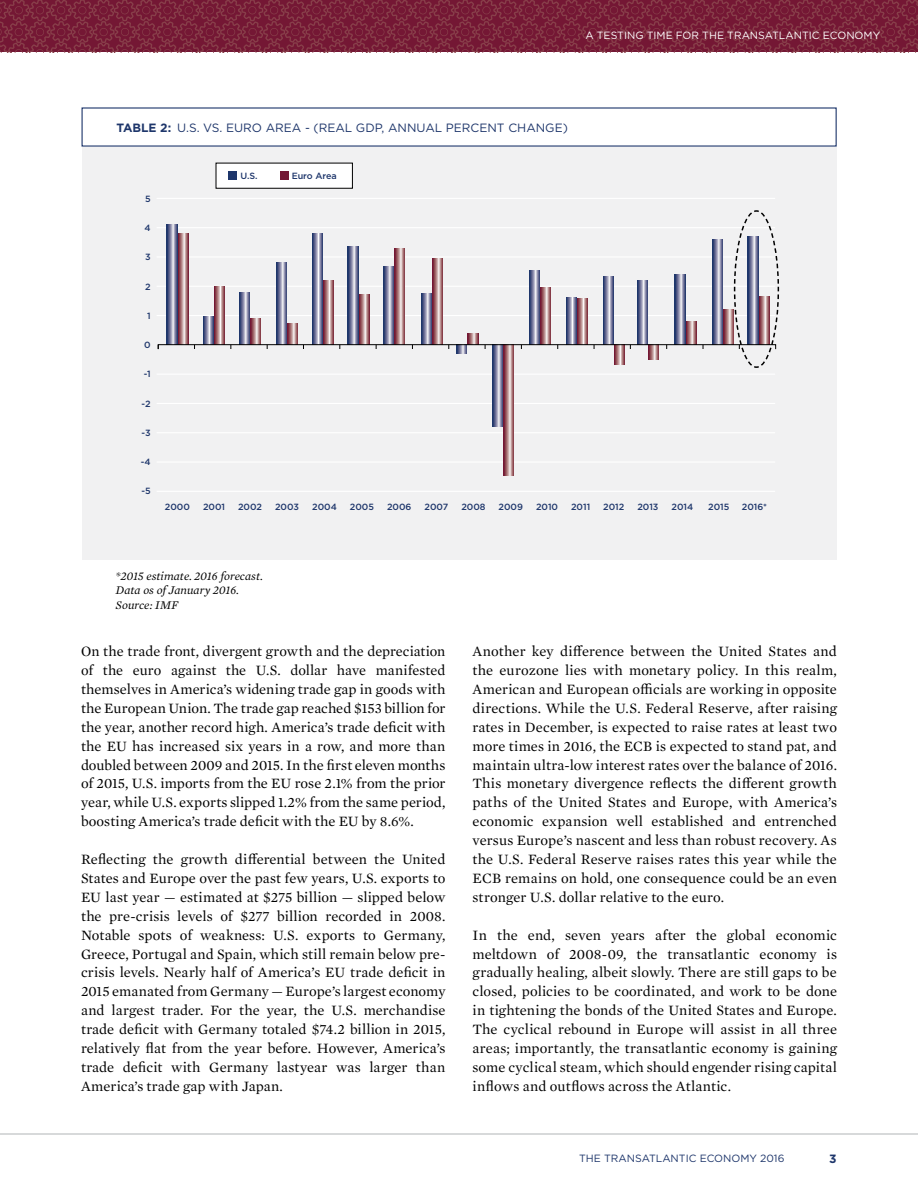
<style>
.page{position:relative;width:918px;height:1188px;background:#fff}
.page>*{position:absolute;margin:0;border:0;box-sizing:border-box;transform-origin:0 0}
.t1{font:14.55px/18.9px "Mercury Text G1";letter-spacing:.005em;color:#000;text-align:justify}
.t2{font:italic 12px/14.4px "Mercury Text G1";color:#000}
.t3{font:12px "Gotham";color:#1e366b}
.t4{font:700 12px "Gotham";color:#1e366b}
.t5{font:10.5px "Gotham";color:#fff}
.t6{font:10.5px "Gotham";color:#1e366b}
.t7{font:500 9px "Gotham";color:#1e366b}
.s1{font-weight:700}
</style>
<div class="page">
<svg style="left:1px;top:0;width:917px;height:52px;background:#792239"></svg>
<svg style="left:0;top:0;width:1px;height:52px"></svg>
<hr style="left:0;top:1134px;width:918px;height:1px;background:#b1b4b6">
<div style="left:82px;top:108px;width:754px;height:452px;background:#f1f1f2"></div>
<hr style="left:157px;top:315px;width:618px;height:1px;background:#fff">
<hr style="left:157px;top:403px;width:618px;height:1px;background:#fff">
<hr style="left:157px;top:374px;width:618px;height:1px;background:#fff">
<hr style="left:157px;top:432px;width:618px;height:1px;background:#fff">
<hr style="left:157px;top:461px;width:618px;height:2px;background:#fff">
<hr style="left:157px;top:491px;width:618px;height:1px;background:#fff">
<hr style="left:157px;top:286px;width:618px;height:1px;background:#fff">
<hr style="left:157px;top:256px;width:618px;height:2px;background:#fff">
<hr style="left:157px;top:227px;width:618px;height:1px;background:#fff">
<hr style="left:157px;top:198px;width:618px;height:1px;background:#fff">
<div style="left:82px;top:108px;width:754px;height:38px;background:#fff"></div>
<svg style="left:323px;top:280px;width:10px;height:64px"></svg>
<svg style="left:312px;top:234px;width:10px;height:110px"></svg>
<svg style="left:359px;top:294px;width:10px;height:50px"></svg>
<svg style="left:348px;top:247px;width:10px;height:97px"></svg>
<svg style="left:395px;top:249px;width:10px;height:95px"></svg>
<svg style="left:384px;top:266px;width:10px;height:78px"></svg>
<svg style="left:433px;top:258px;width:10px;height:86px"></svg>
<svg style="left:421px;top:293px;width:11px;height:51px"></svg>
<svg style="left:457px;top:334px;width:21px;height:19px"></svg>
<svg style="left:504px;top:346px;width:10px;height:130px"></svg>
<svg style="left:493px;top:346px;width:10px;height:80px"></svg>
<svg style="left:540px;top:287px;width:11px;height:57px"></svg>
<svg style="left:529px;top:270px;width:11px;height:74px"></svg>
<svg style="left:577px;top:299px;width:10px;height:45px"></svg>
<svg style="left:566px;top:298px;width:10px;height:46px"></svg>
<svg style="left:614px;top:346px;width:10px;height:18px"></svg>
<svg style="left:603px;top:277px;width:10px;height:67px"></svg>
<svg style="left:648px;top:346px;width:11px;height:13px"></svg>
<svg style="left:637px;top:280px;width:11px;height:64px"></svg>
<svg style="left:686px;top:322px;width:10px;height:22px"></svg>
<svg style="left:675px;top:275px;width:10px;height:69px"></svg>
<svg style="left:724px;top:309px;width:9px;height:35px"></svg>
<svg style="left:713px;top:239px;width:10px;height:105px"></svg>
<svg style="left:288px;top:324px;width:10px;height:20px"></svg>
<svg style="left:276px;top:263px;width:11px;height:81px"></svg>
<svg style="left:251px;top:318px;width:10px;height:26px"></svg>
<svg style="left:239px;top:292px;width:11px;height:52px"></svg>
<svg style="left:214px;top:287px;width:10px;height:57px"></svg>
<svg style="left:203px;top:316px;width:10px;height:28px"></svg>
<svg style="left:178px;top:234px;width:10px;height:110px"></svg>
<svg style="left:167px;top:225px;width:10px;height:119px"></svg>
<div style="left:158px;top:344px;width:618px;height:5px;border:1px solid #000"></div>
<div style="left:216px;top:163px;width:137px;height:26px;background:#fff;border:1px solid #000"></div>
<div style="left:228px;top:171px;width:9px;height:9px;background:#1e366b"></div>
<div style="left:280px;top:171px;width:9px;height:9px;background:#741734"></div>
<svg style="left:733px;top:210px;width:47px;height:158px"></svg>
<p class="t5" style="left:585px;top:28px;width:296px">A TESTING TIME FOR THE TRANSATLANTIC ECONOMY</p>
<p class="t3" style="left:116px;top:120px;width:453px"><span class="s1">TABLE 2:</span> U.S. VS. EURO AREA - (REAL GDP, ANNUAL PERCENT CHANGE)</p>
<p class="t7" style="left:145px;top:193px;width:7px">5</p>
<p class="t7" style="left:145px;top:222px;width:8px">4</p>
<p class="t7" style="left:145px;top:251px;width:7px">3</p>
<p class="t7" style="left:145px;top:281px;width:7px">2</p>
<p class="t7" style="left:147px;top:310px;width:5px">1</p>
<p class="t7" style="left:144px;top:339px;width:8px">0</p>
<p class="t7" style="left:144px;top:368px;width:8px">-1</p>
<p class="t7" style="left:142px;top:398px;width:11px">-2</p>
<p class="t7" style="left:142px;top:427px;width:11px">-3</p>
<p class="t7" style="left:141px;top:456px;width:11px">-4</p>
<p class="t7" style="left:141px;top:485px;width:11px">-5</p>
<p class="t7" style="left:240px;top:170px;width:19px">U.S.</p>
<p class="t7" style="left:292px;top:170px;width:47px">Euro Area</p>
<p class="t7" style="left:165px;top:501px;width:27px">2000</p>
<p class="t7" style="left:203px;top:501px;width:24px">2001</p>
<p class="t7" style="left:238px;top:501px;width:25px">2002</p>
<p class="t7" style="left:275px;top:501px;width:26px">2003</p>
<p class="t7" style="left:312px;top:501px;width:26px">2004</p>
<p class="t7" style="left:350px;top:501px;width:26px">2005</p>
<p class="t7" style="left:387px;top:501px;width:26px">2006</p>
<p class="t7" style="left:425px;top:501px;width:25px">2007</p>
<p class="t7" style="left:461px;top:501px;width:26px">2008</p>
<p class="t7" style="left:499px;top:501px;width:26px">2009</p>
<p class="t7" style="left:536px;top:501px;width:24px">2010</p>
<p class="t7" style="left:571px;top:501px;width:21px">2011</p>
<p class="t7" style="left:603px;top:501px;width:23px">2012</p>
<p class="t7" style="left:637px;top:501px;width:23px">2013</p>
<p class="t7" style="left:672px;top:501px;width:23px">2014</p>
<p class="t7" style="left:708px;top:501px;width:23px">2015</p>
<p class="t7" style="left:742px;top:501px;width:27px">2016*</p>
<p class="t2" style="left:116px;top:568px;width:149px">*2015 estimate. 2016 forecast.<br>Data os of January 2016.<br>Source: IMF</p>
<p class="t1" style="left:81px;top:641px;width:366px">On the trade front, divergent growth and the depreciation of the euro against the U.S. dollar have manifested themselves in America’s widening trade gap in goods with the European Union. The trade gap reached $153 billion for the year, another record high. America’s trade deficit with the EU has increased six years in a row, and more than doubled between 2009 and 2015. In the first eleven months of 2015, U.S. imports from the EU rose 2.1% from the prior year, while U.S. exports slipped 1.2% from the same period, boosting America’s trade deficit with the EU by 8.6%.</p>
<p class="t1" style="left:81px;top:849px;width:366px">Reflecting the growth differential between the United States and Europe over the past few years, U.S. exports to EU last year — estimated at $275 billion — slipped below the pre-crisis levels of $277 billion recorded in 2008.<br>Notable spots of weakness: U.S. exports to Germany, Greece, Portugal and Spain, which still remain below pre&shy;crisis levels. Nearly half of America’s EU trade deficit in 2015 emanated from Germany — Europe’s largest economy and largest trader. For the year, the U.S. merchandise trade deficit with Germany totaled $74.2 billion in 2015, relatively flat from the year before. However, America’s trade deficit with Germany lastyear was larger than America’s trade gap with Japan.</p>
<p class="t1" style="left:472px;top:641px;width:366px">Another key difference between the United States and the eurozone lies with monetary policy. In this realm, American and European officials are working in opposite directions. While the U.S. Federal Reserve, after raising rates in December, is expected to raise rates at least two more times in 2016, the ECB is expected to stand pat, and maintain ultra-low interest rates over the balance of 2016.<br>This monetary divergence reflects the different growth paths of the United States and Europe, with America’s economic expansion well established and entrenched versus Europe’s nascent and less than robust recovery. As the U.S. Federal Reserve raises rates this year while the ECB remains on hold, one consequence could be an even stronger U.S. dollar relative to the euro.</p>
<p class="t1" style="left:472px;top:925px;width:366px">In the end, seven years after the global economic meltdown of 2008-09, the transatlantic economy is gradually healing, albeit slowly. There are still gaps to be closed, policies to be coordinated, and work to be done in tightening the bonds of the United States and Europe.<br>The cyclical rebound in Europe will assist in all three areas; importantly, the transatlantic economy is gaining some cyclical steam, which should engender rising capital inflows and outflows across the Atlantic.</p>
<p class="t6" style="left:579px;top:1152px;width:207px">THE TRANSATLANTIC ECONOMY 2016</p>
<p class="t4" style="left:829px;top:1151px;width:9px">3</p>
</div>
